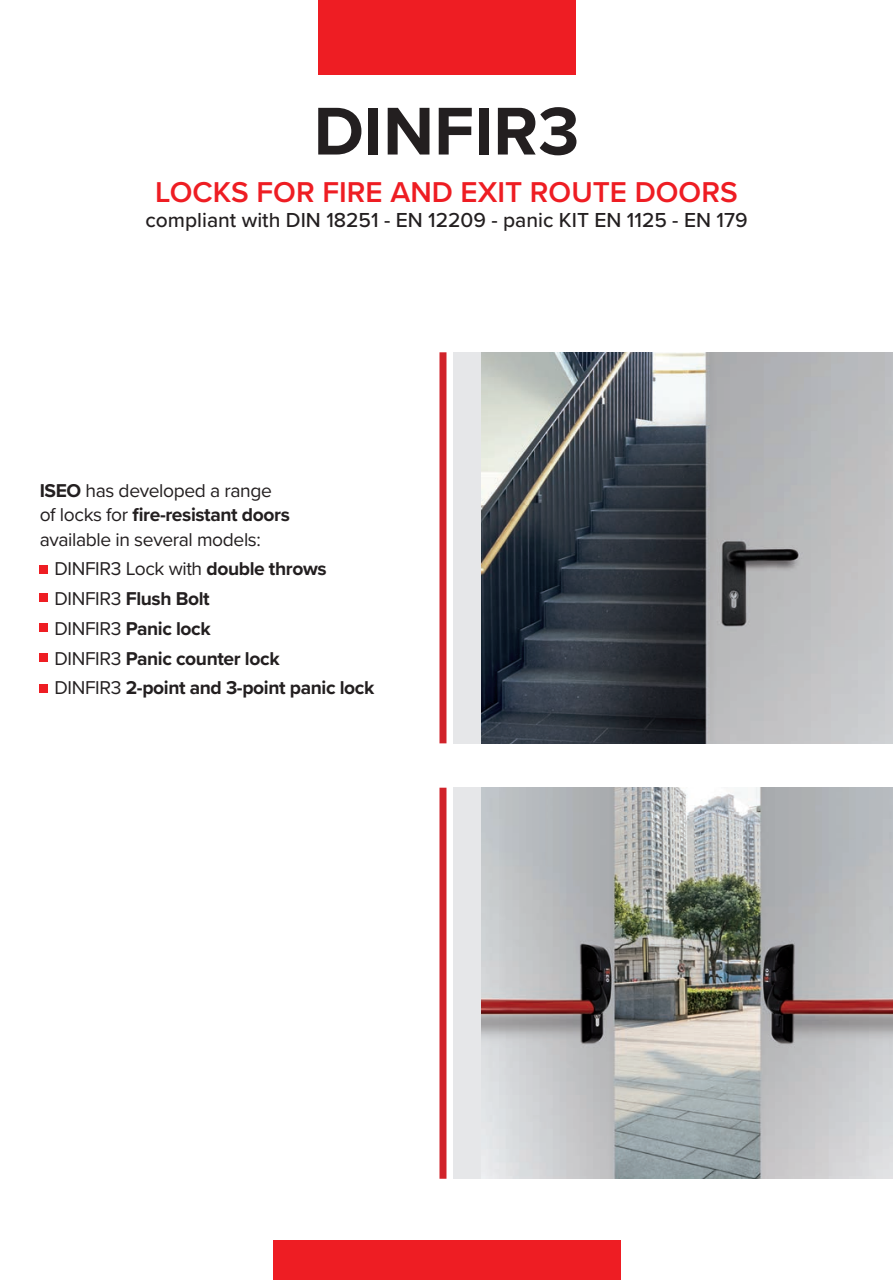
<style>
.page{position:relative;width:893px;height:1280px;background:#fff}
.page>*{position:absolute;margin:0;border:0;box-sizing:border-box;transform-origin:0 0}
.t1{font:700 70px "Proxima Nova";color:#231f20}
.t2{font:600 29.75px "Proxima Nova";color:#ee1d23}
.t3{font:500 21px "Proxima Nova";color:#231f20}
.t4{font:700 19.25px/29.8px "Proxima Nova";letter-spacing:-.02em;color:#231f20}
.t5{font:19.25px/24.5px "Proxima Nova";letter-spacing:-.02em;color:#231f20}
.s1{font-weight:700}
.s2{font-weight:400}
</style>
<div class="page">
<div style="left:317px;top:0;width:258px;height:74px;background:#ee1d23"></div>
<div style="left:273px;top:1240px;width:347px;height:40px;background:#ee1d23"></div>
<div style="left:454px;top:352px;width:439px;height:391px;background:#e6e7e9"></div>
<div style="left:454px;top:788px;width:439px;height:391px;background:#e6e7e9"></div>
<img style="left:481px;top:352px;width:412px;height:391px">
<img style="left:481px;top:788px;width:412px;height:391px">
<div style="left:439px;top:352px;width:7px;height:391px;background:#d1232a"></div>
<div style="left:439px;top:788px;width:7px;height:391px;background:#d1232a"></div>
<div style="left:40px;top:565px;width:8px;height:8px;background:#ee1d23"></div>
<div style="left:40px;top:593px;width:8px;height:9px;background:#ee1d23"></div>
<div style="left:40px;top:624px;width:8px;height:8px;background:#ee1d23"></div>
<div style="left:40px;top:653px;width:8px;height:9px;background:#ee1d23"></div>
<div style="left:40px;top:685px;width:8px;height:8px;background:#ee1d23"></div>
<h1 class="t1" style="left:314px;top:79px;width:267px">DINFIR3</h1>
<h2 class="t2" style="left:155px;top:170px;width:584px">LOCKS FOR FIRE AND EXIT ROUTE DOORS</h2>
<p class="t3" style="left:145px;top:204px;width:604px">compliant with DIN 18251 - EN 12209 - panic KIT EN 1125 - EN 179</p>
<p class="t5" style="left:40px;top:477px;width:252px"><span class="s1">ISEO</span> has developed a range of locks for <span class="s1">fire-resistant doors </span>available in several models:</p>
<p class="t4" style="left:55px;top:554px;width:321px"><span class="s2">DINFIR3 Lock with</span> double throws<br><span class="s2">DINFIR3</span> Flush Bolt<br><span class="s2">DINFIR3</span> Panic lock<br><span class="s2">DINFIR3</span> Panic counter lock<br><span class="s2">DINFIR3</span> 2-point and 3-point panic lock</p>
</div>
